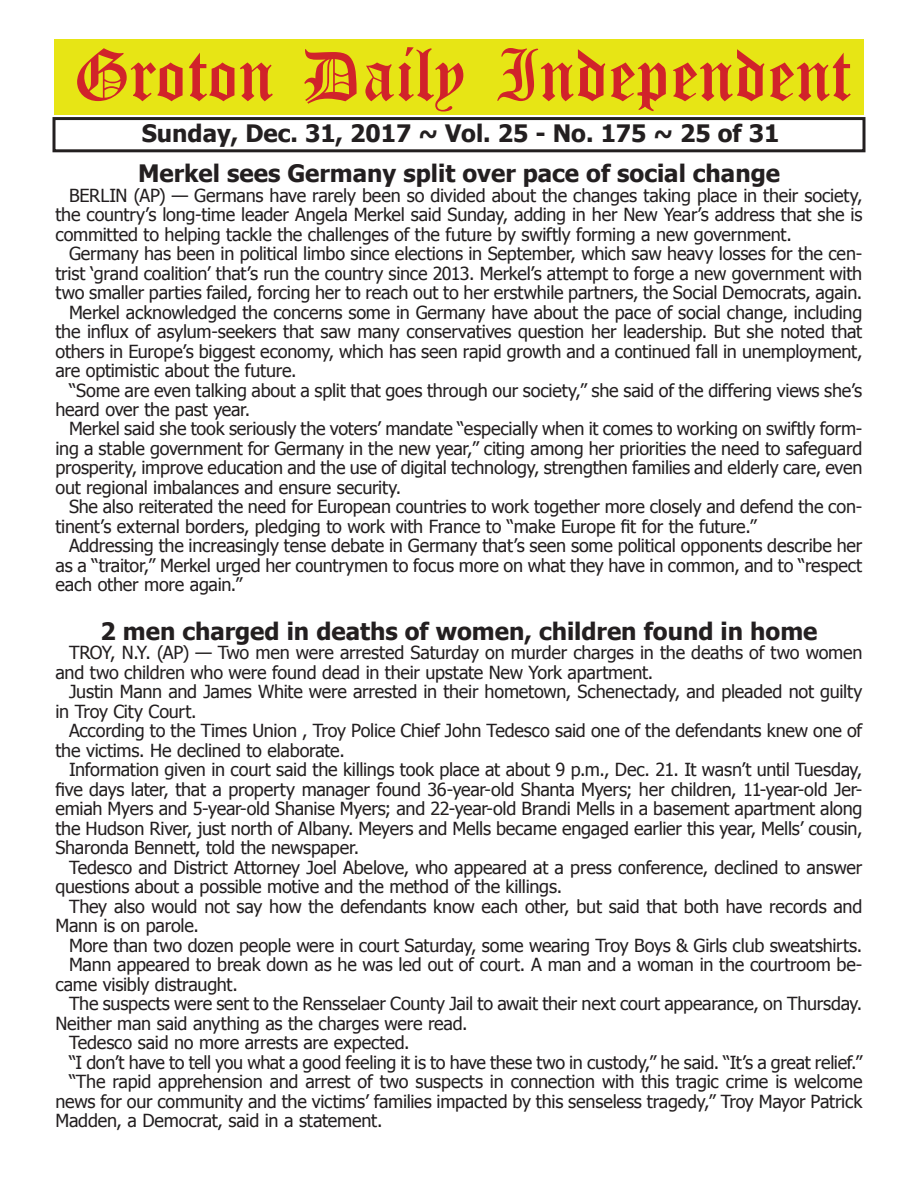
<style>
.page{position:relative;width:918px;height:1188px;background:#fff}
.page>*{position:absolute;margin:0;border:0;box-sizing:border-box;transform-origin:0 0}
.t1{font:54px "Old English Five";color:#d1232a}
.t2{font:700 24px "Tahoma";color:#231f20}
.t3{font:18px/19.5px "Tahoma";letter-spacing:-.01em;color:#231f20}
</style>
<div class="page">
<div style="left:52px;top:117px;width:814px;height:35px;border:3px solid #231f20"></div>
<div style="left:54px;top:40px;width:810px;height:75px;background:#e7e515"></div>
<h1 class="t1" style="left:73px;top:50px;width:779px">Groton Daily Independent</h1>
<h2 class="t2" style="left:142px;top:116px;width:639px">Sunday, Dec. 31, 2017 ~ Vol. 25 - No. 175 ~ 25 of 31</h2>
<h2 class="t2" style="left:138px;top:157px;width:644px">Merkel sees Germany split over pace of social change</h2>
<p class="t3" style="left:56px;top:184px;width:808px;text-align:justify;text-indent:14px">BERLIN (AP) — Germans have rarely been so divided about the changes taking place in their society, the country’s long-time leader Angela Merkel said Sunday, adding in her New Year’s address that she is committed to helping tackle the challenges of the future by swiftly forming a new government.</p>
<p class="t3" style="left:69px;top:243px;width:795px">Germany has been in political limbo since elections in September, which saw heavy losses for the cen-</p>
<p class="t3" style="left:56px;top:262px;width:808px">trist ‘grand coalition’ that’s run the country since 2013. Merkel’s attempt to forge a new government with</p>
<p class="t3" style="left:56px;top:282px;width:808px">two smaller parties failed, forcing her to reach out to her erstwhile partners, the Social Democrats, again.</p>
<p class="t3" style="left:69px;top:301px;width:795px">Merkel acknowledged the concerns some in Germany have about the pace of social change, including</p>
<p class="t3" style="left:56px;top:321px;width:808px">the influx of asylum-seekers that saw many conservatives question her leadership. But she noted that</p>
<p class="t3" style="left:56px;top:340px;width:808px">others in Europe’s biggest economy, which has seen rapid growth and a continued fall in unemployment,</p>
<p class="t3" style="left:56px;top:360px;width:243px">are optimistic about the future.</p>
<p class="t3" style="left:69px;top:379px;width:795px">“Some are even talking about a split that goes through our society,” she said of the differing views she’s</p>
<p class="t3" style="left:56px;top:399px;width:196px">heard over the past year.</p>
<p class="t3" style="left:69px;top:418px;width:795px">Merkel said she took seriously the voters’ mandate “especially when it comes to working on swiftly form-</p>
<p class="t3" style="left:56px;top:438px;width:808px">ing a stable government for Germany in the new year,” citing among her priorities the need to safeguard</p>
<p class="t3" style="left:56px;top:457px;width:808px">prosperity, improve education and the use of digital technology, strengthen families and elderly care, even</p>
<p class="t3" style="left:56px;top:477px;width:347px">out regional imbalances and ensure security.</p>
<p class="t3" style="left:69px;top:496px;width:795px">She also reiterated the need for European countries to work together more closely and defend the con-</p>
<p class="t3" style="left:56px;top:516px;width:703px">tinent’s external borders, pledging to work with France to “make Europe fit for the future.”</p>
<p class="t3" style="left:69px;top:535px;width:795px">Addressing the increasingly tense debate in Germany that’s seen some political opponents describe her</p>
<p class="t3" style="left:56px;top:555px;width:808px">as a “traitor,” Merkel urged her countrymen to focus more on what they have in common, and to “respect</p>
<p class="t3" style="left:56px;top:574px;width:188px">each other more again.”</p>
<h2 class="t2" style="left:101px;top:614px;width:718px">2 men charged in deaths of women, children found in home</h2>
<p class="t3" style="left:56px;top:642px;width:809px;text-indent:14px">TROY, N.Y. (AP) — Two men were arrested Saturday on murder charges in the deaths of two women and two children who were found dead in their upstate New York apartment.</p>
<p class="t3" style="left:56px;top:681px;width:808px;text-indent:14px">Justin Mann and James White were arrested in their hometown, Schenectady, and pleaded not guilty in Troy City Court.</p>
<p class="t3" style="left:56px;top:720px;width:808px;text-indent:14px">According to the Times Union , Troy Police Chief John Tedesco said one of the defendants knew one of the victims. He declined to elaborate.</p>
<p class="t3" style="left:56px;top:759px;width:809px;text-align:justify;text-indent:14px">Information given in court said the killings took place at about 9 p.m., Dec. 21. It wasn’t until Tuesday, five days later, that a property manager found 36-year-old Shanta Myers; her children, 11-year-old Jer&shy;emiah Myers and 5-year-old Shanise Myers; and 22-year-old Brandi Mells in a basement apartment along the Hudson River, just north of Albany. Meyers and Mells became engaged earlier this year, Mells’ cousin, Sharonda Bennett, told the newspaper.</p>
<p class="t3" style="left:56px;top:857px;width:808px;text-indent:14px">Tedesco and District Attorney Joel Abelove, who appeared at a press conference, declined to answer questions about a possible motive and the method of the killings.</p>
<p class="t3" style="left:56px;top:896px;width:808px;text-indent:14px">They also would not say how the defendants know each other, but said that both have records and<br>Mann is on parole.</p>
<p class="t3" style="left:69px;top:935px;width:795px">More than two dozen people were in court Saturday, some wearing Troy Boys &amp; Girls club sweatshirts.</p>
<p class="t3" style="left:69px;top:954px;width:795px">Mann appeared to break down as he was led out of court. A man and a woman in the courtroom be-</p>
<p class="t3" style="left:56px;top:974px;width:184px">came visibly distraught.</p>
<p class="t3" style="left:69px;top:993px;width:795px">The suspects were sent to the Rensselaer County Jail to await their next court appearance, on Thursday.</p>
<p class="t3" style="left:56px;top:1013px;width:414px">Neither man said anything as the charges were read.</p>
<p class="t3" style="left:69px;top:1032px;width:342px">Tedesco said no more arrests are expected.</p>
<p class="t3" style="left:69px;top:1052px;width:795px">“I don’t have to tell you what a good feeling it is to have these two in custody,” he said. “It’s a great relief.”</p>
<p class="t3" style="left:69px;top:1071px;width:795px">“The rapid apprehension and arrest of two suspects in connection with this tragic crime is welcome</p>
<p class="t3" style="left:56px;top:1091px;width:808px">news for our community and the victims’ families impacted by this senseless tragedy,” Troy Mayor Patrick</p>
<p class="t3" style="left:56px;top:1110px;width:328px">Madden, a Democrat, said in a statement.</p>
</div>
